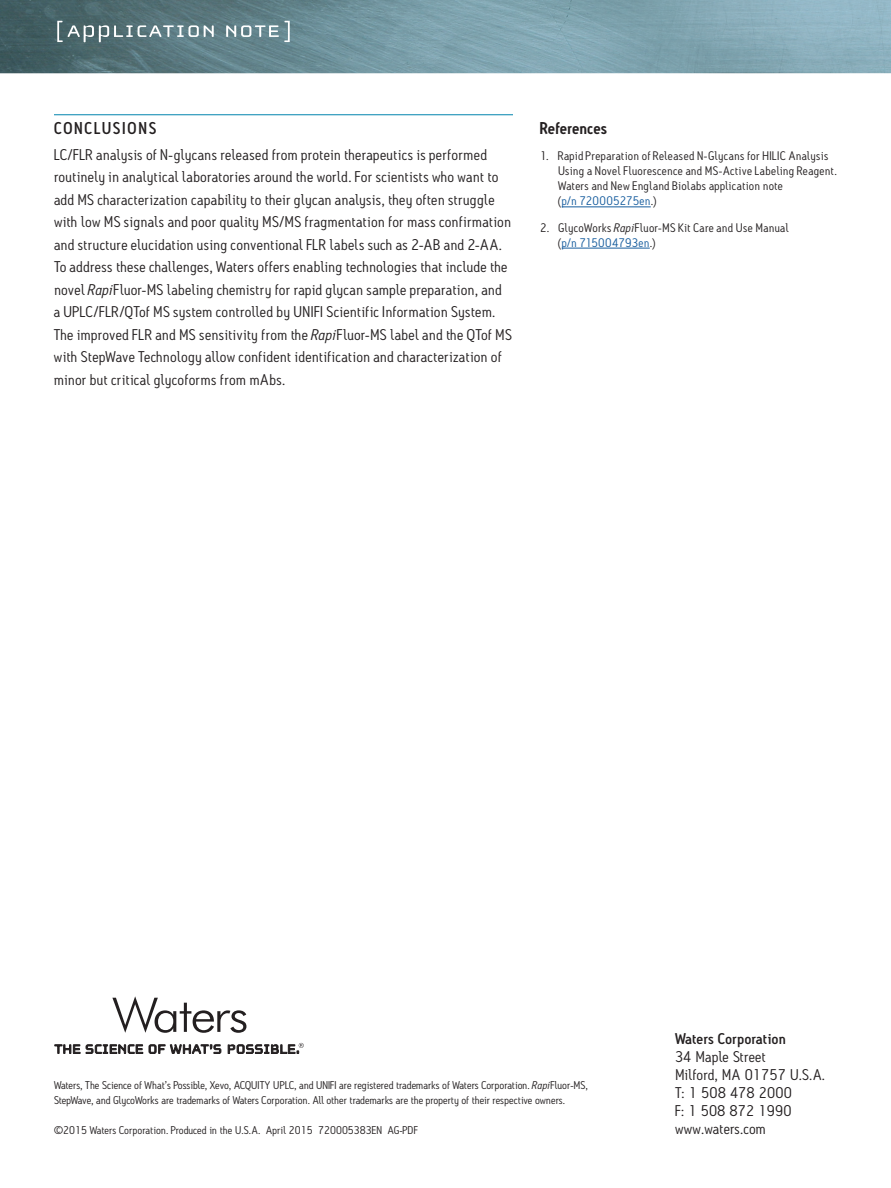
<style>
.page{position:relative;width:891px;height:1188px;background:#fff}
.page>*{position:absolute;margin:0;border:0;box-sizing:border-box;transform-origin:0 0}
.t1{font:500 16.5px "Antitled OT";letter-spacing:.11em;color:#231f20}
.t2{font:600 16.5px "Antitled OT";letter-spacing:.01em;color:#231f20}
.t3{font:15px/22.5px "Antitled OT";letter-spacing:.02em;color:#231f20;scale:1.05 1}
.t4{font:500 15px "Antitled OT";letter-spacing:.01em;color:#231f20;scale:1.05 1}
.t5{font:12px/15px "Antitled OT";letter-spacing:.025em;color:#231f20;scale:1.05 1}
.t6{font:10.8px/15px "Antitled OT";letter-spacing:.005em;color:#231f20;scale:1.05 1}
.s1{font-style:italic}
.s2{color:#175d9e}
</style>
<div class="page">
<img style="left:0;top:0;width:891px;height:73px">
<svg style="left:57px;top:21px;width:157px;height:21px;background:#738b8f"></svg>
<svg style="left:226px;top:21px;width:64px;height:21px"></svg>
<svg style="left:55px;top:1044px;width:88px;height:10px"></svg>
<svg style="left:149px;top:1044px;width:72px;height:10px"></svg>
<svg style="left:228px;top:1043px;width:76px;height:11px"></svg>
<svg style="left:112px;top:996px;width:134px;height:37px"></svg>
<hr style="left:54px;top:114px;width:459px;height:1px;background:#0083ad">
<hr style="left:562px;top:207px;width:89px;height:1px;background:#175d9e">
<hr style="left:562px;top:248px;width:88px;height:1px;background:#175d9e">
<p class="t1" style="left:54px;top:118px;width:104px">CONCLUSIONS</p>
<p class="t3" style="left:54px;top:143px;width:438px">LC/FLR analysis of N-glycans released from protein therapeutics is performed routinely in analytical laboratories around the world. For scientists who want to add MS characterization capability to their glycan analysis, they often struggle with low MS signals and poor quality MS/MS fragmentation for mass confirmation and structure elucidation using conventional FLR labels such as 2-AB and 2-AA.<br>To address these challenges, Waters offers enabling technologies that include the novel <span class="s1">Rapi</span>Fluor-MS labeling chemistry for rapid glycan sample preparation, and<br>a UPLC/FLR/QTof MS system controlled by UNIFI Scientific Information System.<br>The improved FLR and MS sensitivity from the <span class="s1">Rapi</span>Fluor-MS label and the QTof MS with StepWave Technology allow confident identification and characterization of minor but critical glycoforms from mAbs.</p>
<p class="t2" style="left:540px;top:118px;width:69px">References</p>
<p class="t5" style="left:558px;top:148px;width:267px;text-indent:-18px">1. Rapid Preparation of Released N-Glycans for HILIC Analysis Using a Novel Fluorescence and MS-Active Labeling Reagent.<br>Waters and New England Biolabs application note<br>(<span class="s2">p/n 720005275en</span>.)</p>
<p class="t5" style="left:558px;top:220px;width:221px;text-indent:-18px">2. GlycoWorks <span class="s1">Rapi</span>Fluor-MS Kit Care and Use Manual (<span class="s2">p/n 715004793en</span>.)</p>
<p class="t6" style="left:54px;top:1078px;width:510px">Waters, The Science of What’s Possible, Xevo, ACQUITY UPLC, and UNIFI are registered trademarks of Waters Corporation. <span class="s1">Rapi</span>Fluor-MS,<br>StepWave, and GlycoWorks are trademarks of Waters Corporation. All other trademarks are the property of their respective owners.</p>
<p class="t6" style="left:54px;top:1123px;width:348px">©2015 Waters Corporation. Produced in the U.S.A. April 2015 720005383EN AG-PDF</p>
<p class="t4" style="left:675px;top:1030px;width:107px">Waters Corporation</p>
<p class="t3" style="left:675px;top:1048px;width:144px;line-height:18px">34 Maple Street<br>Milford, MA 01757 U.S.A.<br>T: 1 508 478 2000<br>F: 1 508 872 1990 www.waters.com</p>
</div>
